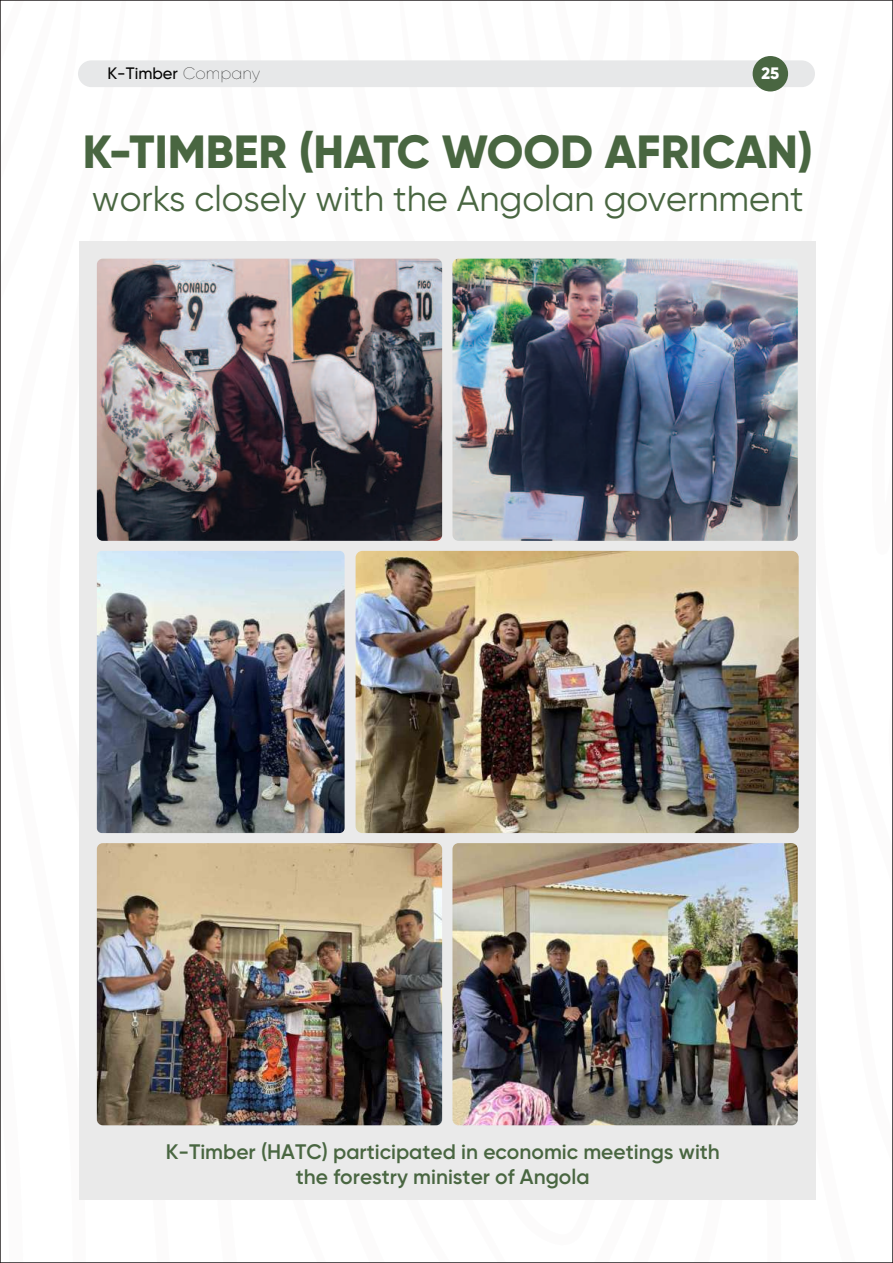
<style>
.page{position:relative;width:893px;height:1263px;background:#fff}
.page>*{position:absolute;margin:0;border:0;box-sizing:border-box;transform-origin:0 0}
.t1{font:46.5px "SVN Gilroy X Bold";color:#496641}
.t2{font:36px "SVN Gilroy";color:#496641}
.t3{font:600 21px/25.2px "SVN Gilroy";color:#496641;text-align:center}
.t4{font:500 16.5px "SVN Gilroy";color:#050504}
.t5{font:16.5px "SVN Gilroy X Bold";color:#fff}
.s1{font-weight:100}
</style>
<div class="page">
<svg style="left:0;top:0;width:126px;height:1263px"></svg>
<svg style="left:892px;top:65px;width:1px;height:824px"></svg>
<svg style="left:892px;top:284px;width:1px;height:271px"></svg>
<svg style="left:892px;top:689px;width:1px;height:102px"></svg>
<svg style="left:0;top:0;width:82px;height:303px"></svg>
<svg style="left:0;top:904px;width:24px;height:359px"></svg>
<svg style="left:522px;top:0;width:122px;height:1px"></svg>
<div style="left:79px;top:241px;width:737px;height:958px;background:#eaeaea"></div>
<img style="left:356px;top:551px;width:443px;height:282px">
<img style="left:97px;top:551px;width:248px;height:282px">
<img style="left:97px;top:843px;width:345px;height:282px">
<img style="left:452px;top:843px;width:346px;height:282px">
<img style="left:97px;top:259px;width:345px;height:282px">
<img style="left:452px;top:259px;width:346px;height:282px">
<div style="left:78px;top:60px;width:737px;height:27px;background:#e7e8e9;border-radius:13px"></div>
<div style="left:753px;top:56px;width:35px;height:35px;background:#496641;border-radius:50%"></div>
<p class="t4" style="left:107px;top:64px;width:154px">K-Timber <span class="s1">Company</span></p>
<p class="t5" style="left:761px;top:64px;width:19px">25</p>
<h1 class="t1" style="left:83px;top:126px;width:732px">K-TIMBER (HATC WOOD AFRICAN)</h1>
<h2 class="t2" style="left:92px;top:183px;width:713px">works closely with the Angolan government</h2>
<p class="t3" style="left:166px;top:1140px;width:556px">K-Timber (HATC) participated in economic meetings with the forestry minister of Angola</p>
</div>
